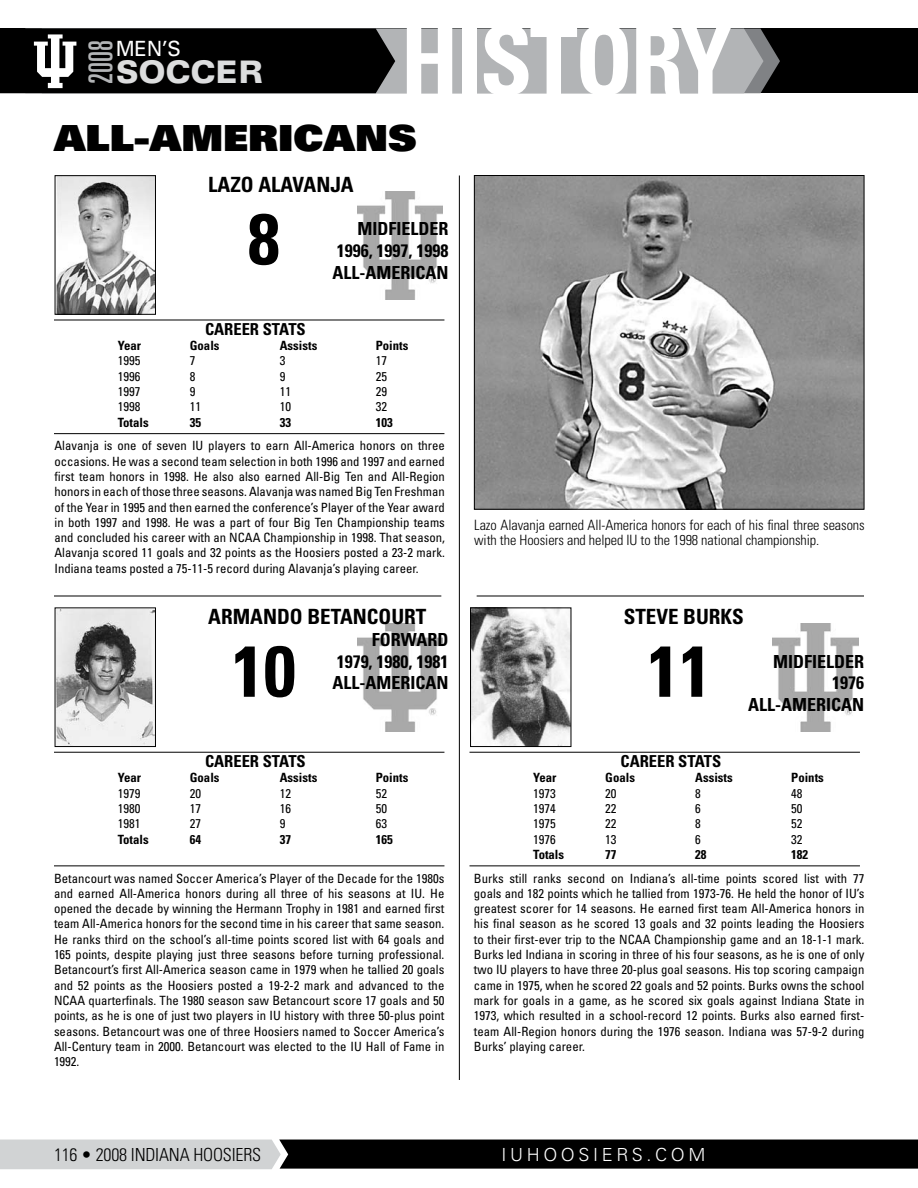
<style>
.page{position:relative;width:918px;height:1188px;background:#fff}
.page>*{position:absolute;margin:0;border:0;box-sizing:border-box;transform-origin:0 0}
.t1{font:700 condensed 95.7px "Univers";letter-spacing:-.03em;color:#fff}
.t2{font:700 condensed 72px "Univers";color:#000}
.t3{font:900 36px "Univers";color:#000;scale:1.1 1}
.t4{font:ultra-condensed 33px "Univers";color:#b2b4b6;scale:.89 1}
.t5{font:900 expanded 31.05px "Univers";letter-spacing:-.01em;color:#dcddde;scale:.91 1}
.t6{font:700 condensed 21px "Univers";color:#000}
.t7{font:21px "Univers";color:#fff;scale:.96 1}
.t8{font:700 condensed 18px/21.6px "Univers";color:#000;text-align:justify}
.t9{font:300 condensed 18px "Univers";letter-spacing:-.01em;color:#000}
.t10{font:300 18px "Univers";letter-spacing:.2em;color:#fff}
.t11{font:700 condensed 16.5px "Univers";color:#000}
.t12{font:300 condensed 14.25px/15px "Univers";letter-spacing:-.005em;color:#000}
.t13{font:condensed 12.75px/15.3px "Univers";color:#000;text-align:justify}
.t14{font:700 condensed 12.75px "Univers";color:#000}
</style>
<div class="page">
<div style="left:0;top:29px;width:918px;height:64px;background:#000"></div>
<svg style="left:764px;top:34px;width:16px;height:53px"></svg>
<div style="left:395px;top:29px;width:369px;height:64px;background:#b2b4b6"></div>
<svg style="left:33px;top:29px;width:362px;height:64px"></svg>
<svg style="left:0;top:1140px;width:918px;height:29px;background:#434444"></svg>
<img style="left:773px;top:623px;width:85px;height:108px">
<img style="left:357px;top:623px;width:86px;height:108px">
<img style="left:357px;top:191px;width:86px;height:108px">
<hr style="left:459px;top:175px;width:1px;height:905px;background:#000">
<img style="left:57px;top:177px;width:97px;height:136px">
<div style="left:55px;top:175px;width:101px;height:140px;border:1px solid #000"></div>
<hr style="left:54px;top:320px;width:390px;height:1px;background:#000">
<hr style="left:54px;top:433px;width:390px;height:1px;background:#000">
<img style="left:57px;top:610px;width:97px;height:135px">
<div style="left:55px;top:608px;width:101px;height:139px;border:1px solid #000"></div>
<hr style="left:54px;top:752px;width:390px;height:1px;background:#000">
<hr style="left:54px;top:865px;width:390px;height:1px;background:#000">
<img style="left:476px;top:177px;width:386px;height:331px">
<div style="left:474px;top:175px;width:390px;height:335px;border:1px solid #000"></div>
<hr style="left:54px;top:596px;width:387px;height:1px;background:#000">
<img style="left:472px;top:610px;width:97px;height:135px">
<div style="left:470px;top:608px;width:101px;height:139px;border:1px solid #000"></div>
<hr style="left:470px;top:752px;width:390px;height:1px;background:#000">
<hr style="left:470px;top:865px;width:390px;height:1px;background:#000">
<hr style="left:477px;top:596px;width:387px;height:1px;background:#000">
<h3 class="t7" style="left:116px;top:36px;width:69px">MEN’S</h3>
<h3 class="t4" style="left:82px;top:84px;width:51px;rotate:-90deg">2008</h3>
<h3 class="t5" style="left:116px;top:53px;width:164px">SOCCER</h3>
<h1 class="t1" style="left:400px;top:2px;width:334px">HISTORY</h1>
<h3 class="t3" style="left:54px;top:114px;width:26px">ALL</h3>
<h3 class="t3" style="left:134px;top:114px;width:257px">-AMERICANS</h3>
<h3 class="t6" style="left:208px;top:172px;width:147px">LAZO ALAVANJA</h3>
<h3 class="t8" style="left:333px;top:218px;width:117px;text-indent:25px">MIDFIELDER 1996, 1997, 1998<br>ALL-AMERICAN</h3>
<h2 class="t2" style="left:248px;top:195px;width:33px">8</h2>
<p class="t11" style="left:205px;top:319px;width:102px">CAREER STATS</p>
<p class="t14" style="left:118px;top:338px;width:25px">Year</p>
<p class="t14" style="left:190px;top:338px;width:31px">Goals</p>
<p class="t14" style="left:280px;top:338px;width:39px">Assists</p>
<p class="t14" style="left:376px;top:338px;width:34px">Points</p>
<p class="t13" style="left:118px;top:353px;width:24px">1995</p>
<p class="t13" style="left:190px;top:353px;width:7px">7</p>
<p class="t13" style="left:280px;top:353px;width:7px">3</p>
<p class="t13" style="left:376px;top:353px;width:13px">17</p>
<p class="t13" style="left:118px;top:368px;width:24px">1996</p>
<p class="t13" style="left:190px;top:368px;width:7px">8</p>
<p class="t13" style="left:280px;top:368px;width:7px">9</p>
<p class="t13" style="left:376px;top:368px;width:13px">25</p>
<p class="t13" style="left:118px;top:384px;width:24px">1997</p>
<p class="t13" style="left:190px;top:384px;width:7px">9</p>
<p class="t13" style="left:280px;top:384px;width:13px">11</p>
<p class="t13" style="left:376px;top:384px;width:13px">29</p>
<p class="t13" style="left:118px;top:399px;width:24px">1998</p>
<p class="t13" style="left:190px;top:399px;width:13px">11</p>
<p class="t13" style="left:280px;top:399px;width:13px">10</p>
<p class="t13" style="left:376px;top:399px;width:13px">32</p>
<p class="t14" style="left:118px;top:414px;width:32px">Totals</p>
<p class="t14" style="left:190px;top:414px;width:13px">35</p>
<p class="t14" style="left:280px;top:414px;width:13px">33</p>
<p class="t14" style="left:376px;top:414px;width:18px">103</p>
<p class="t13" style="left:55px;top:438px;width:392px">Alavanja is one of seven IU players to earn All-America honors on three occasions. He was a second team selection in both 1996 and 1997 and earned first team honors in 1998. He also also earned All-Big Ten and All-Region honors in each of those three seasons. Alavanja was named Big Ten Freshman of the Year in 1995 and then earned the conference’s Player of the Year award in both 1997 and 1998. He was a part of four Big Ten Championship teams and concluded his career with an NCAA Championship in 1998. That season, Alavanja scored 11 goals and 32 points as the Hoosiers posted a 23-2 mark.<br>Indiana teams posted a 75-11-5 record during Alavanja’s playing career.</p>
<h3 class="t6" style="left:208px;top:604px;width:220px">ARMANDO BETANCOURT</h3>
<h3 class="t8" style="left:333px;top:629px;width:117px;text-indent:39px">FORWARD 1979, 1980, 1981<br>ALL-AMERICAN</h3>
<h2 class="t2" style="left:232px;top:627px;width:65px">10</h2>
<p class="t11" style="left:205px;top:751px;width:102px">CAREER STATS</p>
<p class="t14" style="left:118px;top:770px;width:25px">Year</p>
<p class="t14" style="left:190px;top:770px;width:31px">Goals</p>
<p class="t14" style="left:280px;top:770px;width:39px">Assists</p>
<p class="t14" style="left:376px;top:770px;width:34px">Points</p>
<p class="t13" style="left:118px;top:785px;width:24px">1979</p>
<p class="t13" style="left:190px;top:785px;width:13px">20</p>
<p class="t13" style="left:280px;top:785px;width:13px">12</p>
<p class="t13" style="left:376px;top:785px;width:13px">52</p>
<p class="t13" style="left:118px;top:801px;width:24px">1980</p>
<p class="t13" style="left:190px;top:801px;width:13px">17</p>
<p class="t13" style="left:280px;top:801px;width:13px">16</p>
<p class="t13" style="left:376px;top:801px;width:13px">50</p>
<p class="t13" style="left:118px;top:816px;width:24px">1981</p>
<p class="t13" style="left:190px;top:816px;width:13px">27</p>
<p class="t13" style="left:280px;top:816px;width:7px">9</p>
<p class="t13" style="left:376px;top:816px;width:13px">63</p>
<p class="t14" style="left:118px;top:831px;width:32px">Totals</p>
<p class="t14" style="left:190px;top:831px;width:13px">64</p>
<p class="t14" style="left:280px;top:831px;width:13px">37</p>
<p class="t14" style="left:376px;top:831px;width:18px">165</p>
<p class="t13" style="left:54px;top:870px;width:392px">Betancourt was named Soccer America’s Player of the Decade for the 1980s and earned All-America honors during all three of his seasons at IU. He opened the decade by winning the Hermann Trophy in 1981 and earned first team All-America honors for the second time in his career that same season.<br>He ranks third on the school’s all-time points scored list with 64 goals and 165 points, despite playing just three seasons before turning professional.<br>Betancourt’s first All-America season came in 1979 when he tallied 20 goals and 52 points as the Hoosiers posted a 19-2-2 mark and advanced to the NCAA quarterfinals. The 1980 season saw Betancourt score 17 goals and 50 points, as he is one of just two players in IU history with three 50-plus point seasons. Betancourt was one of three Hoosiers named to Soccer America’s All-Century team in 2000. Betancourt was elected to the IU Hall of Fame in 1992.</p>
<p class="t12" style="left:474px;top:518px;width:392px">Lazo Alavanja earned All-America honors for each of his final three seasons with the Hoosiers and helped IU to the 1998 national championship.</p>
<h3 class="t6" style="left:624px;top:604px;width:122px">STEVE BURKS</h3>
<h2 class="t2" style="left:647px;top:627px;width:65px">11</h2>
<p class="t11" style="left:621px;top:751px;width:102px">CAREER STATS</p>
<h3 class="t8" style="left:748px;top:650px;width:117px;text-align:right">MIDFIELDER<br>1976<br>ALL-AMERICAN</h3>
<p class="t14" style="left:533px;top:770px;width:25px">Year</p>
<p class="t14" style="left:605px;top:770px;width:31px">Goals</p>
<p class="t14" style="left:695px;top:770px;width:39px">Assists</p>
<p class="t14" style="left:791px;top:770px;width:34px">Points</p>
<p class="t13" style="left:533px;top:785px;width:24px">1973</p>
<p class="t13" style="left:605px;top:785px;width:13px">20</p>
<p class="t13" style="left:695px;top:785px;width:7px">8</p>
<p class="t13" style="left:791px;top:785px;width:13px">48</p>
<p class="t13" style="left:533px;top:801px;width:24px">1974</p>
<p class="t13" style="left:605px;top:801px;width:13px">22</p>
<p class="t13" style="left:695px;top:801px;width:7px">6</p>
<p class="t13" style="left:791px;top:801px;width:13px">50</p>
<p class="t13" style="left:533px;top:816px;width:24px">1975</p>
<p class="t13" style="left:605px;top:816px;width:13px">22</p>
<p class="t13" style="left:695px;top:816px;width:7px">8</p>
<p class="t13" style="left:791px;top:816px;width:13px">52</p>
<p class="t13" style="left:533px;top:831px;width:24px">1976</p>
<p class="t13" style="left:605px;top:831px;width:13px">13</p>
<p class="t13" style="left:695px;top:831px;width:7px">6</p>
<p class="t13" style="left:791px;top:831px;width:13px">32</p>
<p class="t14" style="left:533px;top:847px;width:32px">Totals</p>
<p class="t14" style="left:605px;top:847px;width:13px">77</p>
<p class="t14" style="left:695px;top:847px;width:13px">28</p>
<p class="t14" style="left:791px;top:847px;width:18px">182</p>
<p class="t13" style="left:474px;top:870px;width:392px">Burks still ranks second on Indiana’s all-time points scored list with 77 goals and 182 points which he tallied from 1973-76. He held the honor of IU’s greatest scorer for 14 seasons. He earned first team All-America honors in his final season as he scored 13 goals and 32 points leading the Hoosiers to their first-ever trip to the NCAA Championship game and an 18-1-1 mark.<br>Burks led Indiana in scoring in three of his four seasons, as he is one of only two IU players to have three 20-plus goal seasons. His top scoring campaign came in 1975, when he scored 22 goals and 52 points. Burks owns the school mark for goals in a game, as he scored six goals against Indiana State in 1973, which resulted in a school-record 12 points. Burks also earned first&shy;team All-Region honors during the 1976 season. Indiana was 57-9-2 during Burks’ playing career.</p>
<h3 class="t9" style="left:54px;top:1144px;width:209px">116 • 2008 INDIANA hoosi ers</h3>
<h3 class="t10" style="left:502px;top:1144px;width:205px">IUHOOSIERS.COM</h3>
</div>
